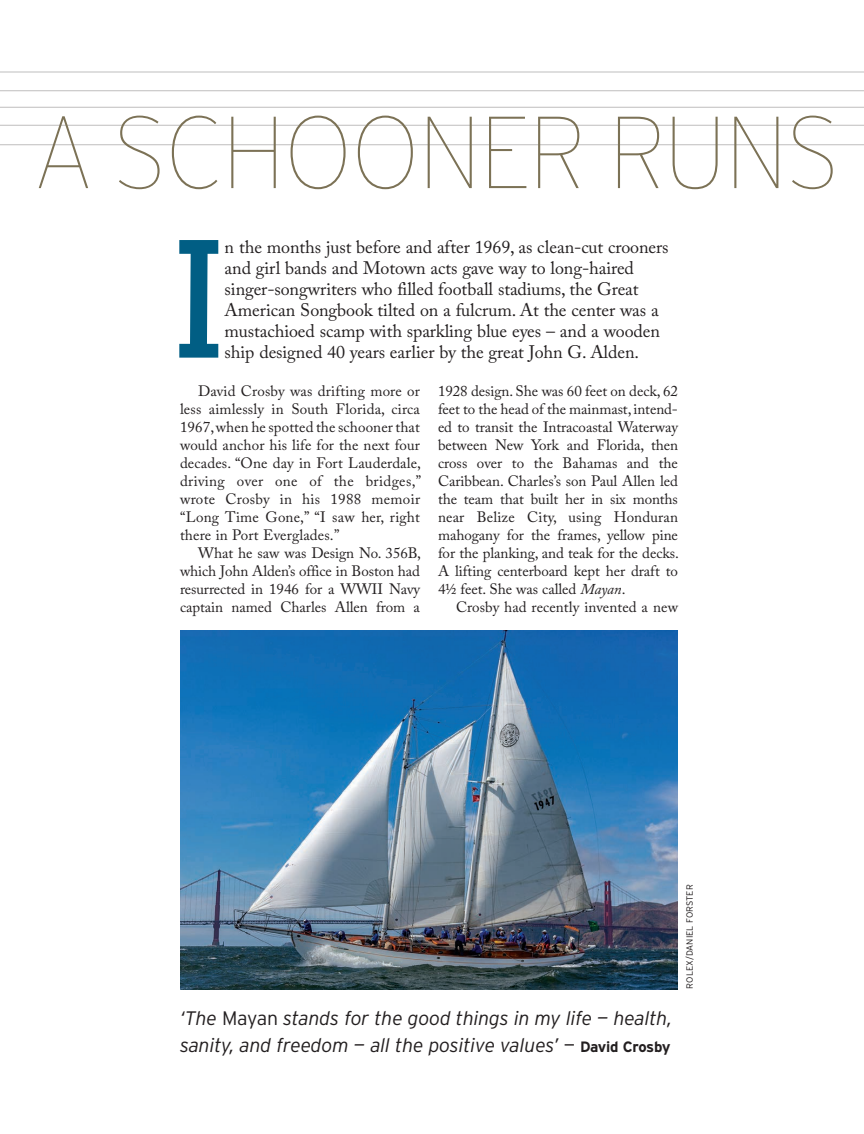
<style>
.page{position:relative;width:864px;height:1134px;background:#fff}
.page>*{position:absolute;margin:0;border:0;box-sizing:border-box;transform-origin:0 0}
.t1{font:700 168px "Caecilia LT Std";color:#015e84;scale:.9 1}
.t2{font:100 102px "Interstate";letter-spacing:-.02em;color:#7c7256;scale:.94 1}
.t3{font:italic 300 19.5px/27px "Interstate";letter-spacing:-.01em;color:#231f20}
.t4{font:18px/21px "Adobe Caslon Pro";letter-spacing:-.005em;color:#231f20}
.t5{font:15px/18px "Adobe Caslon Pro";letter-spacing:-.005em;color:#231f20;text-align:justify}
.t6{font:300 9px "Interstate";color:#231f20}
.s1{font-style:italic}
.s2{font-style:normal}
.s3{font-weight:700;font-style:normal;font-size:15px}
</style>
<div class="page">
<img style="left:180px;top:630px;width:498px;height:360px">
<hr style="left:0;top:72px;width:864px;height:1px;background:#7d7a7a">
<hr style="left:0;top:90px;width:864px;height:1px;background:#7d7a7a">
<hr style="left:0;top:107px;width:864px;height:1px;background:#7d7a7a">
<hr style="left:0;top:125px;width:864px;height:1px;background:#7d7a7a">
<hr style="left:0;top:144px;width:864px;height:1px;background:#7d7a7a">
<h2 class="t2" style="left:32px;top:90px;width:861px">A SCHOONER RUNS</h2>
<h1 class="t1" style="left:172px;top:200px;width:61px">I</h1>
<p class="t4" style="left:225px;top:236px;width:445px">n the months just before and after 1969, as clean-cut crooners and girl bands and Motown acts gave way to long-haired singer-songwriters who filled football stadiums, the Great American Songbook tilted on a fulcrum. At the center was a mustachioed scamp with sparkling blue eyes – and a wooden ship designed 40 years earlier by the great John G. Alden.</p>
<p class="t5" style="left:180px;top:382px;width:243px;text-indent:18px">David Crosby was drifting more or less aimlessly in South Florida, circa 1967, when he spotted the schooner that would anchor his life for the next four decades. “One day in Fort Lauderdale, driving over one of the bridges,” wrote Crosby in his 1988 memoir “Long Time Gone,” “I saw her, right there in Port Everglades.”</p>
<p class="t5" style="left:180px;top:544px;width:243px;text-indent:18px">What he saw was Design No. 356B, which John Alden’s office in Boston had resurrected in 1946 for a WWII Navy captain named Charles Allen from a</p>
<p class="t5" style="left:438px;top:382px;width:243px;text-align:left">192 8 design. She was 60 feet on deck, 62 feet to the head of the mainmast, intend&shy;ed to transit the Intracoastal Waterway between New York and Florida, then cross over to the Bahamas and the Caribbean. Charles’s son Paul Allen led the team that built her in six months near Belize City, using Honduran mahogany for the frames, yellow pine for the planking, and teak for the decks.<br>A lifting centerboard kept her draft to 4½ feet. She was called <span class="s1">Mayan</span>.</p>
<p class="t5" style="left:456px;top:598px;width:224px">Crosby had recently invented a new</p>
<h3 class="t3" style="left:180px;top:1005px;width:494px">‘The <span class="s2">Mayan</span> stands for the good things in my life — health, sanity, and freedom — all the positive values’ <span class="s2">—</span> <span class="s3">David Crosby</span></h3>
<p class="t6" style="left:684px;top:988px;width:105px;rotate:-90deg">ROLEX/DANIEL FORSTER</p>
</div>
